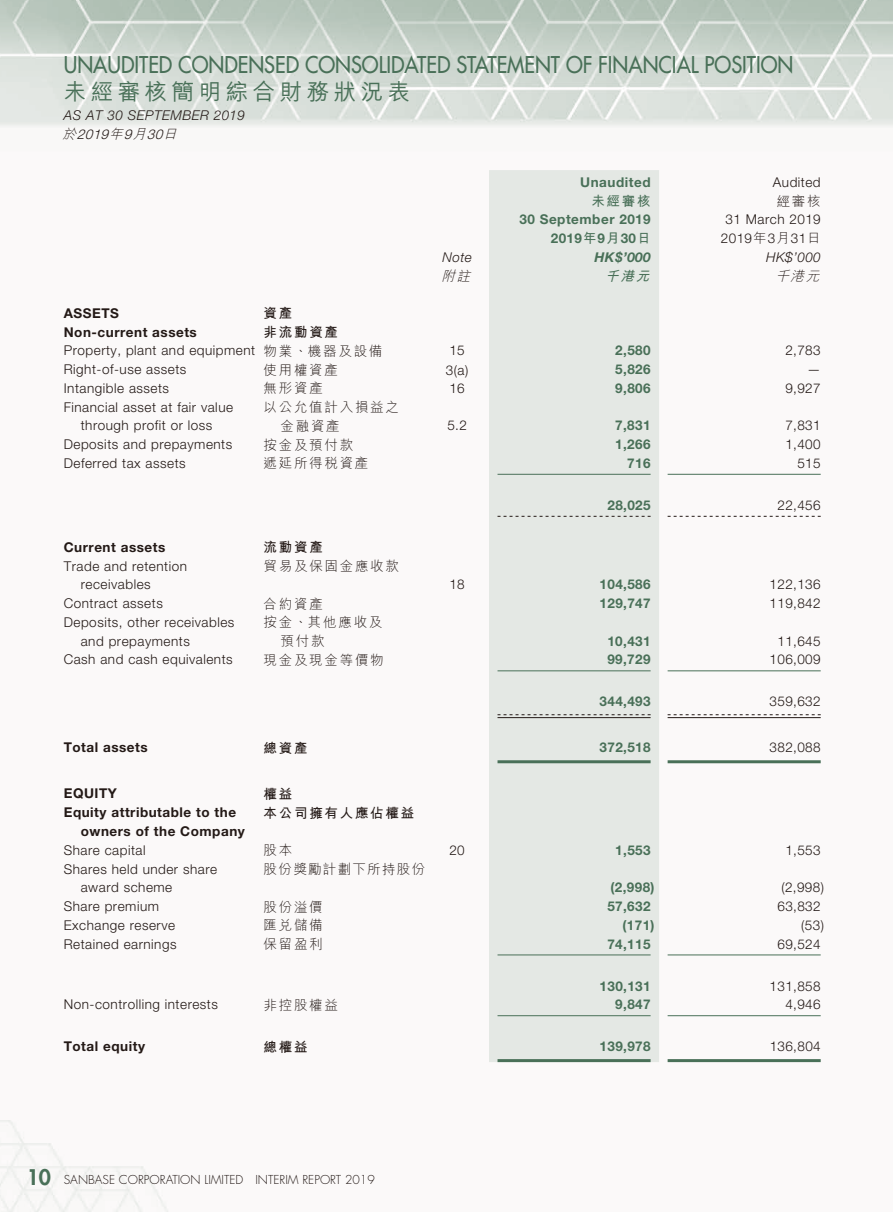
<style>
.page{position:relative;width:893px;height:1212px;background:#fff}
.page>*{position:absolute;margin:0;border:0;box-sizing:border-box;transform-origin:0 0}
.t1{font:500 22.5px "Futura Std";color:#497058;scale:.9 1}
.t2{font:500 22.5px "M Hei HK";letter-spacing:.2em;color:#497058}
.t3{font:300 13.5px/18.8px "Helvetica Neue LT Std";letter-spacing:.04em;color:#231916}
.t4{font:700 13.5px "Helvetica Neue LT Std";letter-spacing:.03em;color:#497058}
.t5{font:700 13.5px/18.8px "Helvetica Neue LT Std";letter-spacing:.04em;color:#231916}
.t6{font:300 13.5px/18.8px "M Hei HK";letter-spacing:.13em;color:#231916}
.t7{font:italic 300 13.5px/19.5px "Helvetica Neue LT Std";letter-spacing:.04em;color:#231916}
.t8{font:700 13.5px "M Hei HK";letter-spacing:.13em;color:#231916}
.t9{font:300 13.5px "M Hei HK";letter-spacing:.095em;color:#231916}
.t10{font:italic 700 13.5px "Helvetica Neue LT Std";color:#497058}
.t11{font:italic 300 13.5px "M Hei HK";color:#231916}
.t12{font:700 13.5px "M Hei HK";color:#497058}
.t13{font:italic 700 13.5px "M Hei HK";color:#497058}
.t14{font:300 12px "Futura Std";color:#231916}
.s1{font-family:"M Hei HK"}
.s2{font-style:inherit}
.s3{font-weight:800;font-size:21px;color:#497058}
</style>
<div class="page">
<img style="left:0;top:0;width:893px;height:1212px">
<div style="left:489px;top:170px;width:170px;height:892px;background:#e4e8e4"></div>
<hr style="left:497px;top:474px;width:154px;height:1px;background:#497058">
<hr style="left:668px;top:474px;width:153px;height:1px;background:#497058">
<svg style="left:497px;top:516px;width:154px;height:1px"></svg>
<svg style="left:668px;top:516px;width:153px;height:1px"></svg>
<hr style="left:497px;top:670px;width:154px;height:1px;background:#497058">
<hr style="left:668px;top:670px;width:153px;height:1px;background:#497058">
<svg style="left:497px;top:714px;width:154px;height:1px"></svg>
<hr style="left:497px;top:717px;width:154px;height:1px;background:#231916">
<svg style="left:668px;top:714px;width:153px;height:1px"></svg>
<hr style="left:668px;top:717px;width:153px;height:1px;background:#231916">
<hr style="left:497px;top:760px;width:154px;height:3px;background:#497058">
<hr style="left:668px;top:760px;width:153px;height:3px;background:#497058">
<hr style="left:497px;top:954px;width:154px;height:1px;background:#497058">
<hr style="left:668px;top:954px;width:153px;height:1px;background:#497058">
<hr style="left:497px;top:1015px;width:154px;height:1px;background:#497058">
<hr style="left:668px;top:1015px;width:153px;height:1px;background:#497058">
<hr style="left:497px;top:1059px;width:154px;height:3px;background:#497058">
<hr style="left:668px;top:1059px;width:153px;height:3px;background:#497058">
<h1 class="t1" style="left:64px;top:51px;width:812px">UNAUDITED CONDENSED CONSOLIDATED STATEMENT OF FINANCIAL POSITION</h1>
<h1 class="t2" style="left:64px;top:76px;width:348px">未經審核簡明綜合財務狀況表</h1>
<p class="t7" style="left:62px;top:105px;width:184px">AS AT 30 SEPTEMBER 2019<span class="s1">於</span><span class="s2">2019</span><span class="s1">年</span><span class="s2">9</span><span class="s1">月</span><span class="s2">30</span><span class="s1">日</span></p>
<p class="t4" style="left:580px;top:173px;width:72px">Unaudited</p>
<p class="t3" style="left:773px;top:172px;width:49px">Audited</p>
<p class="t12" style="left:591px;top:191px;width:61px">未經審核</p>
<p class="t6" style="left:777px;top:191px;width:45px">經審核</p>
<p class="t4" style="left:519px;top:211px;width:133px">30 September 2019</p>
<p class="t3" style="left:726px;top:210px;width:97px">31 March 2019</p>
<p class="t4" style="left:551px;top:230px;width:101px">2019<span class="s1">年</span>9<span class="s1">月</span>30<span class="s1">日</span></p>
<p class="t3" style="left:721px;top:228px;width:101px">2019<span class="s1">年</span>3<span class="s1">月</span>31<span class="s1">日</span></p>
<p class="t7" style="left:442px;top:247px;width:31px">Note</p>
<p class="t10" style="left:594px;top:248px;width:58px">HK$’000</p>
<p class="t7" style="left:766px;top:247px;width:56px">HK$’000</p>
<p class="t11" style="left:441px;top:269px;width:34px">附註</p>
<p class="t13" style="left:605px;top:266px;width:50px">千港元</p>
<p class="t11" style="left:775px;top:269px;width:49px">千港元</p>
<p class="t5" style="left:64px;top:303px;width:57px">ASSETS</p>
<p class="t8" style="left:264px;top:304px;width:30px">資產</p>
<p class="t5" style="left:64px;top:322px;width:135px">Non-current assets</p>
<p class="t8" style="left:264px;top:322px;width:76px">非流動資產</p>
<p class="t3" style="left:64px;top:341px;width:320px">Property, plant and equipment <span class="s1">物業、機器及設備</span></p>
<p class="t3" style="left:449px;top:341px;width:17px">15</p>
<p class="t4" style="left:615px;top:342px;width:37px">2,580</p>
<p class="t3" style="left:785px;top:341px;width:37px">2,783</p>
<p class="t3" style="left:64px;top:360px;width:124px">Right-of-use assets</p>
<p class="t6" style="left:264px;top:360px;width:76px">使用權資產</p>
<p class="t3" style="left:446px;top:360px;width:24px">3(a)</p>
<p class="t4" style="left:615px;top:361px;width:37px">5,826</p>
<p class="t3" style="left:807px;top:360px;width:15px">—</p>
<p class="t3" style="left:64px;top:378px;width:107px">Intangible assets</p>
<p class="t6" style="left:264px;top:379px;width:61px">無形資產</p>
<p class="t3" style="left:449px;top:378px;width:17px">16</p>
<p class="t4" style="left:615px;top:380px;width:37px">9,806</p>
<p class="t3" style="left:785px;top:378px;width:37px">9,927</p>
<p class="t3" style="left:64px;top:397px;width:171px;text-align:center">Financial asset at fair value through profit or loss</p>
<p class="t6" style="left:281px;top:398px;width:120px;text-indent:-17px">以公允值計入損益之金融資產</p>
<p class="t3" style="left:447px;top:416px;width:21px">5.2</p>
<p class="t4" style="left:615px;top:417px;width:37px">7,831</p>
<p class="t3" style="left:785px;top:416px;width:37px">7,831</p>
<p class="t3" style="left:64px;top:435px;width:170px">Deposits and prepayments</p>
<p class="t6" style="left:264px;top:435px;width:91px">按金及預付款</p>
<p class="t4" style="left:615px;top:436px;width:37px">1,266</p>
<p class="t3" style="left:785px;top:435px;width:37px">1,400</p>
<p class="t3" style="left:64px;top:453px;width:123px">Deferred tax assets</p>
<p class="t6" style="left:264px;top:454px;width:106px">遞延所得稅資產</p>
<p class="t4" style="left:627px;top:455px;width:25px">716</p>
<p class="t3" style="left:797px;top:453px;width:25px">515</p>
<p class="t4" style="left:607px;top:497px;width:45px">28,025</p>
<p class="t3" style="left:777px;top:495px;width:45px">22,456</p>
<p class="t5" style="left:64px;top:537px;width:103px">Current assets</p>
<p class="t8" style="left:264px;top:538px;width:61px">流動資產</p>
<p class="t3" style="left:81px;top:556px;width:108px;text-indent:-17px">Trade and retention receivables</p>
<p class="t6" style="left:264px;top:557px;width:137px">貿易及保固金應收款</p>
<p class="t3" style="left:449px;top:575px;width:17px">18</p>
<p class="t4" style="left:600px;top:576px;width:53px">104,586</p>
<p class="t3" style="left:770px;top:575px;width:53px">122,136</p>
<p class="t3" style="left:64px;top:594px;width:101px">Contract assets</p>
<p class="t6" style="left:264px;top:594px;width:61px">合約資產</p>
<p class="t4" style="left:600px;top:595px;width:53px">129,747</p>
<p class="t3" style="left:770px;top:594px;width:53px">119,842</p>
<p class="t3" style="left:81px;top:612px;width:155px;text-indent:-17px">Deposits, other receivables and prepayments</p>
<p class="t6" style="left:281px;top:613px;width:103px;text-indent:-17px">按金、其他應收及預付款</p>
<p class="t4" style="left:607px;top:632px;width:45px">10,431</p>
<p class="t3" style="left:777px;top:631px;width:45px">11,645</p>
<p class="t3" style="left:64px;top:650px;width:170px">Cash and cash equivalents</p>
<p class="t6" style="left:264px;top:650px;width:122px">現金及現金等價物</p>
<p class="t4" style="left:607px;top:651px;width:45px">99,729</p>
<p class="t3" style="left:770px;top:650px;width:53px">106,009</p>
<p class="t4" style="left:600px;top:693px;width:53px">344,493</p>
<p class="t3" style="left:770px;top:692px;width:53px">359,632</p>
<p class="t5" style="left:64px;top:738px;width:85px">Total assets</p>
<p class="t8" style="left:264px;top:738px;width:45px">總資產</p>
<p class="t4" style="left:600px;top:739px;width:53px">372,518</p>
<p class="t3" style="left:770px;top:738px;width:53px">382,088</p>
<p class="t5" style="left:64px;top:784px;width:55px">EQUITY</p>
<p class="t8" style="left:264px;top:784px;width:30px">權益</p>
<p class="t5" style="left:81px;top:803px;width:166px;text-indent:-17px">Equity attributable to the owners of the Company</p>
<p class="t8" style="left:264px;top:803px;width:152px">本公司擁有人應佔權益</p>
<p class="t3" style="left:64px;top:840px;width:83px">Share capital</p>
<p class="t6" style="left:264px;top:841px;width:30px">股本</p>
<p class="t3" style="left:449px;top:840px;width:17px">20</p>
<p class="t4" style="left:615px;top:841px;width:37px">1,553</p>
<p class="t3" style="left:785px;top:840px;width:37px">1,553</p>
<p class="t3" style="left:81px;top:859px;width:138px;text-indent:-17px">Shares held under share award scheme</p>
<p class="t9" style="left:264px;top:862px;width:163px">股份獎勵計劃下所持股份</p>
<p class="t4" style="left:611px;top:879px;width:46px">(2,998)</p>
<p class="t3" style="left:781px;top:878px;width:44px">(2,998)</p>
<p class="t3" style="left:64px;top:896px;width:97px">Share premium</p>
<p class="t6" style="left:264px;top:897px;width:61px">股份溢價</p>
<p class="t4" style="left:607px;top:898px;width:45px">57,632</p>
<p class="t3" style="left:777px;top:896px;width:45px">63,832</p>
<p class="t3" style="left:64px;top:915px;width:113px">Exchange reserve</p>
<p class="t6" style="left:264px;top:916px;width:61px">匯兌儲備</p>
<p class="t4" style="left:623px;top:916px;width:34px">(171)</p>
<p class="t3" style="left:801px;top:915px;width:24px">(53)</p>
<p class="t3" style="left:64px;top:934px;width:114px">Retained earnings</p>
<p class="t6" style="left:264px;top:934px;width:61px">保留盈利</p>
<p class="t4" style="left:607px;top:935px;width:45px">74,115</p>
<p class="t3" style="left:777px;top:934px;width:45px">69,524</p>
<p class="t4" style="left:600px;top:977px;width:53px">130,131</p>
<p class="t3" style="left:770px;top:976px;width:53px">131,858</p>
<p class="t3" style="left:64px;top:995px;width:156px">Non-controlling interests</p>
<p class="t6" style="left:264px;top:995px;width:76px">非控股權益</p>
<p class="t4" style="left:615px;top:996px;width:37px">9,847</p>
<p class="t3" style="left:785px;top:995px;width:37px">4,946</p>
<p class="t5" style="left:64px;top:1037px;width:83px">Total equity</p>
<p class="t8" style="left:264px;top:1037px;width:45px">總權益</p>
<p class="t4" style="left:600px;top:1038px;width:53px">139,978</p>
<p class="t3" style="left:770px;top:1037px;width:53px">136,804</p>
<p class="t14" style="left:27px;top:1172px;width:350px"><span class="s3">10</span> SANBASE CORPORATION LIMITED INTERIM REPORT 2019</p>
</div>
